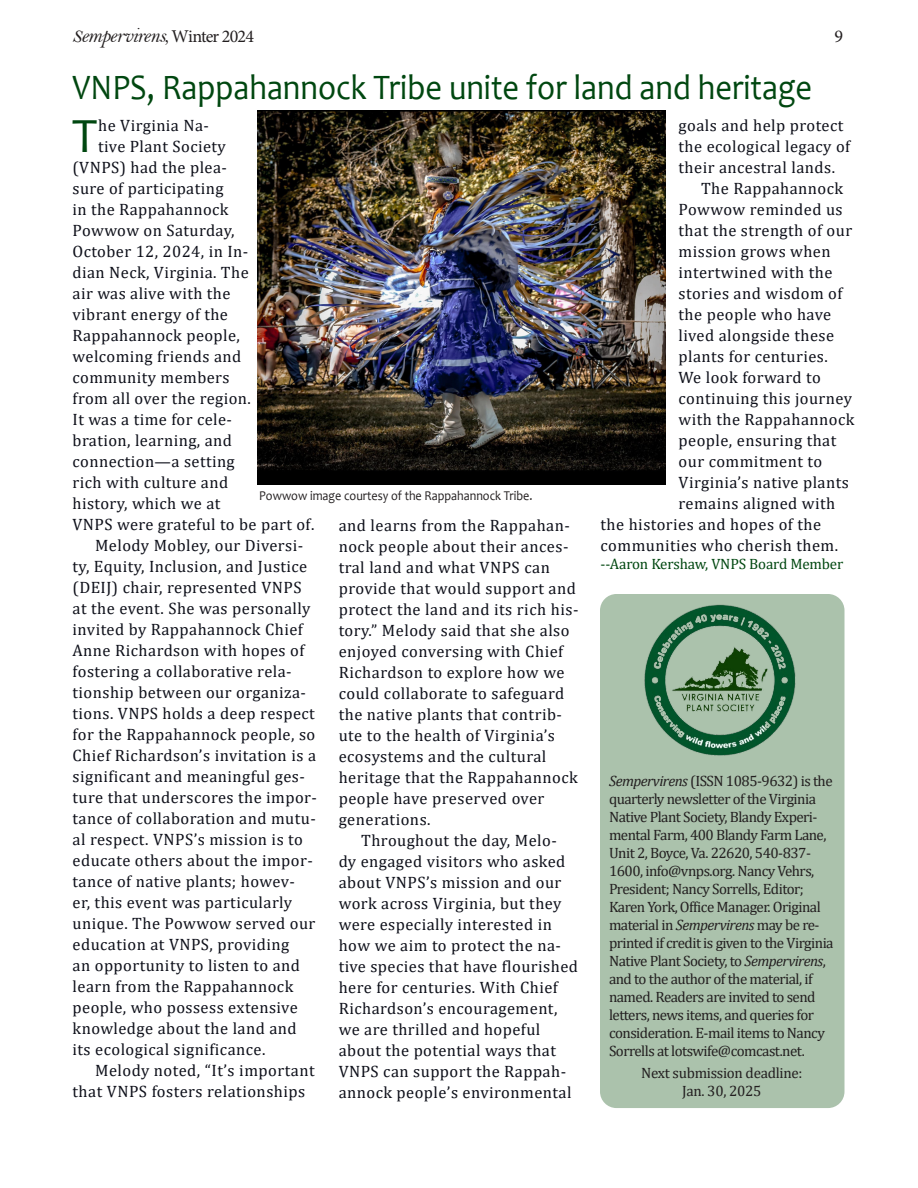
<style>
.page{position:relative;width:918px;height:1188px;background:#fff}
.page>*{position:absolute;margin:0;border:0;box-sizing:border-box;transform-origin:0 0}
.t1{font:49.5px "Candara";color:#004710}
._2-line_drop_cap__no_indent{font:36px "Candara";color:#004710;scale:.9 1}
.flag-subtitle{font:21px "Bell MT Italic";letter-spacing:-.035em;color:#231f20}
.flag-subtitle-2{font:18px "Minion Pro";color:#231f20}
.t2{font:16.5px/21px "Cambria";letter-spacing:.025em;color:#0e101a}
.body-noindent{font:15px/18px "Cambria";letter-spacing:-.035em;color:#231f20}
.t3{font:15px "Cambria";letter-spacing:-.01em;color:#004710}
._2-line_drop_cap__no_indent-2{font:13.5px "Candara";color:#231f20;scale:.9 1}
.s1{font-size:18px}
.s2{font-family:"Minion Pro";font-size:18px}
.s3{font-style:italic}
</style>
<div class="page">
<img style="left:257px;top:110px;width:409px;height:375px">
<div style="left:600px;top:594px;width:245px;height:514px;background:#abc2ac;border-radius:16px"></div>
<img style="left:644px;top:604px;width:152px;height:152px">
<p class="flag-subtitle" style="left:72px;top:23px;width:184px"><span class="s1">S</span>empervirens<span class="s1">,</span> <span class="s2">Winter 2024</span></p>
<p class="flag-subtitle-2" style="left:834px;top:24px;width:10px">9</p>
<p class="_2-line_drop_cap__no_indent" style="left:73px;top:64px;width:823px">VNPS, Rappahannock Tribe unite for land and heritage</p>
<p class="t1" style="left:72px;top:105px;width:27px">T</p>
<p class="t2" style="left:98px;top:115px;width:112px">he Virginia Na-</p>
<p class="t2" style="left:679px;top:115px;width:173px">goals and help protect the ecological legacy of their ancestral lands.</p>
<p class="t2" style="left:679px;top:178px;width:177px;text-indent:22px">The Rappahannock<br>Powwow reminded us that the strength of our mission grows when intertwined with the stories and wisdom of the people who have lived alongside these plants for centuries.<br>We look forward to continuing this journey with the Rappahannock people, ensuring that our commitment to<br>Virginia’s native plants remains aligned with</p>
<p class="t2" style="left:98px;top:136px;width:129px">tive Plant Society</p>
<p class="t2" style="left:73px;top:157px;width:156px">(VNPS) had the plea-</p>
<p class="t2" style="left:73px;top:178px;width:152px">sure of participating</p>
<p class="t2" style="left:73px;top:199px;width:158px">in the Rappahannock</p>
<p class="t2" style="left:73px;top:220px;width:163px">Powwow on Saturday,</p>
<p class="t2" style="left:73px;top:241px;width:177px">October 12, 2024, in In-</p>
<p class="t2" style="left:73px;top:262px;width:178px">dian Neck, Virginia. The</p>
<p class="t2" style="left:73px;top:283px;width:159px">air was alive with the</p>
<p class="t2" style="left:73px;top:304px;width:157px">vibrant energy of the</p>
<p class="t2" style="left:73px;top:325px;width:169px">Rappahannock people,</p>
<p class="t2" style="left:73px;top:346px;width:170px">welcoming friends and</p>
<p class="t2" style="left:73px;top:367px;width:159px">community members</p>
<p class="t2" style="left:73px;top:388px;width:180px">from all over the region.</p>
<p class="t2" style="left:73px;top:409px;width:161px">It was a time for cele-</p>
<p class="t2" style="left:73px;top:430px;width:161px">bration, learning, and</p>
<p class="t2" style="left:73px;top:451px;width:164px">connection—a setting</p>
<p class="t2" style="left:73px;top:472px;width:157px">rich with culture and</p>
<p class="t2" style="left:73px;top:493px;width:149px">history, which we at</p>
<p class="t2" style="left:73px;top:514px;width:243px">VNPS were grateful to be part of.</p>
<p class="t2" style="left:73px;top:535px;width:246px;text-indent:22px">Melody Mobley, our Diversi&shy;ty, Equity, Inclusion, and Justice (DEIJ) chair, represented VNPS at the event. She was personally invited by Rappahannock Chief<br>Anne Richardson with hopes of fostering a collaborative rela&shy;tionship between our organiza&shy;tions. VNPS holds a deep respect for the Rappahannock people, so<br>Chief Richardson’s invitation is a significant and meaningful ges&shy;ture that underscores the impor&shy;tance of collaboration and mutu&shy;al respect. VNPS’s mission is to educate others about the impor&shy;tance of native plants; howev-<br>er, this event was particularly unique. The Powwow served our education at VNPS, providing<br>an opportunity to listen to and learn from the Rappahannock people, who possess extensive knowledge about the land and its ecological significance.</p>
<p class="t2" style="left:73px;top:1060px;width:244px;text-indent:22px">Melody noted, “It’s important that VNPS fosters relationships</p>
<p class="_2-line_drop_cap__no_indent-2" style="left:259px;top:487px;width:305px">Powwow image courtesy of the Rappahannock Tribe.</p>
<p class="t2" style="left:601px;top:514px;width:239px">the histories and hopes of the communities who cherish them.</p>
<p class="t3" style="left:601px;top:556px;width:244px">--Aaron Kershaw, VNPS Board Member</p>
<p class="t2" style="left:339px;top:515px;width:241px">and learns from the Rappahan&shy;nock people about their ances&shy;tral land and what VNPS can provide that would support and protect the land and its rich his&shy;tory.” Melody said that she also enjoyed conversing with Chief<br>Richardson to explore how we could collaborate to safeguard the native plants that contrib&shy;ute to the health of Virginia’s ecosystems and the cultural heritage that the Rappahannock people have preserved over generations.</p>
<p class="t2" style="left:339px;top:830px;width:241px;text-indent:22px">Throughout the day, Melo&shy;dy engaged visitors who asked about VNPS’s mission and our work across Virginia, but they were especially interested in how we aim to protect the na&shy;tive species that have flourished here for centuries. With Chief<br>Richardson’s encouragement, we are thrilled and hopeful about the potential ways that<br>VNPS can support the Rappah&shy;annock people’s environmental</p>
<p class="body-noindent" style="left:609px;top:771px;width:226px"><span class="s3">Sempervirens</span> (ISSN 1085-9632) is the quarterly newsletter of the Virginia Native Plant Society, Blandy Experi&shy;mental Farm, 400 Blandy Farm Lane, Unit 2, Boyce, Va. 22620, 540-837- 1600, info@vnps.org. Nancy Vehrs, President; Nancy Sorrells, Editor; Karen York, Office Manager. Original material in <span class="s3">Sempervirens</span> may be re&shy;printed if credit is given to the Virginia Native Plant Society, to <span class="s3">Sempervirens</span>, and to the author of the material, if named. Readers are invited to send letters, news items, and queries for consideration. E-mail items to Nancy Sorrells at lotswife@comcast.net.</p>
<p class="body-noindent" style="left:641px;top:1064px;width:163px">Next submission deadline:</p>
<p class="body-noindent" style="left:682px;top:1082px;width:81px">Jan. 30, 2025</p>
</div>
